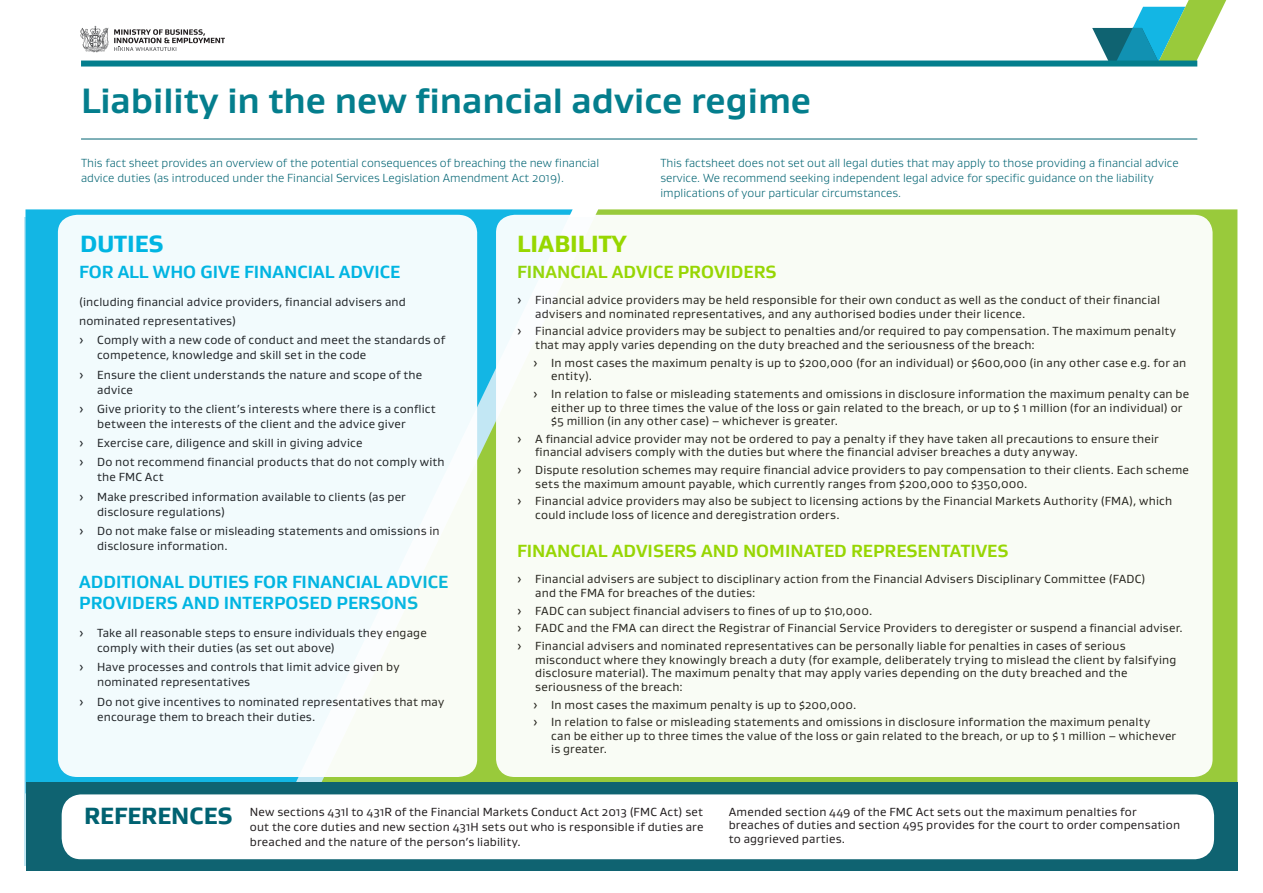
<style>
.page{position:relative;width:1263px;height:893px;background:#fff}
.page>*{position:absolute;margin:0;border:0;box-sizing:border-box;transform-origin:0 0}
.Section_Header_Gusta{font:700 36px "Gustan";color:#047e8d}
.Heading_1_Gustan{font:800 24px "Gustan";color:#006271}
.Heading_1_Gustan-2{font:800 24px "Gustan";color:#97d700}
.Heading_1_Gustan-3{font:800 24px "Gustan";color:#00b5e2}
.t1{font:700 18px/21px "Gustan";color:#00b5e2}
.t2{font:700 18px "Gustan";color:#97d700}
.Body_text_Gustan_bul{font:12px/13.5px "Gustan";letter-spacing:.015em;color:#231f20}
.Heading_1_Gustan-4{font:300 12px/15px "Gustan";color:#006372}
</style>
<div class="page">
<svg style="left:80px;top:26px;width:145px;height:27px"></svg>
<svg style="left:1092px;top:0;width:134px;height:62px"></svg>
<div style="left:26px;top:209px;width:290px;height:573px;background:#13b6e4"></div>
<svg style="left:316px;top:209px;width:921px;height:573px;background:#8fcb5f"></svg>
<div style="left:26px;top:782px;width:1211px;height:88px;background:#0f6371"></div>
<div style="left:62px;top:794px;width:1152px;height:65px;background:#fff"></div>
<div style="left:81px;top:61px;width:1116px;height:6px;background:#047e8d"></div>
<hr style="left:81px;top:139px;width:1116px;height:1px;background:#006372">
<div style="left:58px;top:215px;width:419px;height:562px;background:#f2fbfd;border-radius:19px"></div>
<div style="left:496px;top:215px;width:716px;height:562px;background:#f9fcf5;border-radius:18px"></div>
<p class="Section_Header_Gusta" style="left:81px;top:77px;width:732px">Liability in the new financial advice regime</p>
<p class="Heading_1_Gustan-4" style="left:81px;top:155px;width:520px">This fact sheet provides an overview of the potential consequences of breaching the new financial advice duties (as introduced under the Financial Services Legislation Amendment Act 2019).</p>
<p class="Heading_1_Gustan-4" style="left:660px;top:155px;width:520px">This factsheet does not set out all legal duties that may apply to those providing a financial advice service. We recommend seeking independent legal advice for specific guidance on the liability implications of your particular circumstances.</p>
<p class="Heading_1_Gustan-3" style="left:80px;top:228px;width:85px">DUTIES</p>
<p class="Heading_1_Gustan-2" style="left:517px;top:228px;width:111px">LIABILITY</p>
<h3 class="t1" style="left:79px;top:261px;width:323px">FOR ALL WHO GIVE FINANCIAL ADVICE</h3>
<p class="Body_text_Gustan_bul" style="left:79px;top:291px;width:367px;line-height:19.4px">(including financial advice providers, financial advisers and nominated representatives)<br>› Comply with a new code of conduct and meet the standards of</p>
<p class="Body_text_Gustan_bul" style="left:79px;top:345px;width:344px;line-height:19.4px;text-indent:18px">competence, knowledge and skill set in the code<br>› Ensure the client understands the nature and scope of the</p>
<p class="Body_text_Gustan_bul" style="left:79px;top:379px;width:358px;line-height:19.4px;text-indent:18px">advice<br>› Give priority to the client’s interests where there is a conflict</p>
<p class="Body_text_Gustan_bul" style="left:79px;top:414px;width:367px;line-height:19.4px;text-indent:18px">between the interests of the client and the advice giver<br>› Exercise care, diligence and skill in giving advice<br>› Do not recommend financial products that do not comply with</p>
<p class="Body_text_Gustan_bul" style="left:79px;top:467px;width:328px;line-height:19.4px;text-indent:18px">the FMC Act<br>› Make prescribed information available to clients (as per</p>
<p class="Body_text_Gustan_bul" style="left:79px;top:502px;width:362px;line-height:19.4px;text-indent:18px">disclosure regulations)<br>› Do not make false or misleading statements and omissions in</p>
<p class="Body_text_Gustan_bul" style="left:97px;top:539px;width:132px">disclosure information.</p>
<h3 class="t1" style="left:79px;top:571px;width:371px">ADDITIONAL DUTIES FOR FINANCIAL ADVICE<br>PROVIDERS AND INTERPOSED PERSONS</h3>
<p class="Body_text_Gustan_bul" style="left:97px;top:625px;width:331px;line-height:15px;text-indent:-18px">› Take all reasonable steps to ensure individuals they engage comply with their duties (as set out above)</p>
<p class="Body_text_Gustan_bul" style="left:97px;top:659px;width:304px;line-height:15px;text-indent:-18px">› Have processes and controls that limit advice given by nominated representatives</p>
<p class="Body_text_Gustan_bul" style="left:97px;top:694px;width:349px;line-height:15px;text-indent:-18px">› Do not give incentives to nominated representatives that may encourage them to breach their duties.</p>
<h3 class="t2" style="left:517px;top:260px;width:261px">FINANCIAL ADVICE PROVIDERS</h3>
<p class="Body_text_Gustan_bul" style="left:535px;top:293px;width:626px;text-indent:-18px">› Financial advice providers may be held responsible for their own conduct as well as the conduct of their financial advisers and nominated representatives, and any authorised bodies under their licence.</p>
<p class="Body_text_Gustan_bul" style="left:535px;top:324px;width:642px;text-indent:-18px">› Financial advice providers may be subject to penalties and/or required to pay compensation. The maximum penalty that may apply varies depending on the duty breached and the seriousness of the breach:</p>
<p class="Body_text_Gustan_bul" style="left:551px;top:355px;width:636px;text-indent:-18px">› In most cases the maximum penalty is up to $200,000 (for an individual) or $600,000 (in any other case e.g. for an entity).</p>
<p class="Body_text_Gustan_bul" style="left:551px;top:387px;width:639px;text-indent:-18px">› In relation to false or misleading statements and omissions in disclosure information the maximum penalty can be either up to three times the value of the loss or gain related to the breach, or up to $ 1 million (for an individual) or $5 million (in any other case) – whichever is greater.</p>
<p class="Body_text_Gustan_bul" style="left:535px;top:432px;width:625px;text-indent:-18px">› A financial advice provider may not be ordered to pay a penalty if they have taken all precautions to ensure their financial advisers comply with the duties but where the financial adviser breaches a duty anyway.</p>
<p class="Body_text_Gustan_bul" style="left:535px;top:463px;width:655px;text-indent:-18px">› Dispute resolution schemes may require financial advice providers to pay compensation to their clients. Each scheme sets the maximum amount payable, which currently ranges from $200,000 to $350,000.</p>
<p class="Body_text_Gustan_bul" style="left:535px;top:494px;width:638px;text-indent:-18px">› Financial advice providers may also be subject to licensing actions by the Financial Markets Authority (FMA), which could include loss of licence and deregistration orders.</p>
<h3 class="t2" style="left:517px;top:539px;width:493px">FINANCIAL ADVISERS AND NOMINATED REPRESENTATIVES</h3>
<p class="Body_text_Gustan_bul" style="left:535px;top:572px;width:612px;text-indent:-18px">› Financial advisers are subject to disciplinary action from the Financial Advisers Disciplinary Committee (FADC) and the FMA for breaches of the duties:</p>
<p class="Body_text_Gustan_bul" style="left:517px;top:601px;width:667px;line-height:17.9px">› FADC can subject financial advisers to fines of up to $10,000.<br>› FADC and the FMA can direct the Registrar of Financial Service Providers to deregister or suspend a financial adviser. › Financial advisers and nominated representatives can be personally liable for penalties in cases of serious</p>
<p class="Body_text_Gustan_bul" style="left:535px;top:652px;width:643px">misconduct where they knowingly breach a duty (for example, deliberately trying to mislead the client by falsifying disclosure material). The maximum penalty that may apply varies depending on the duty breached and the seriousness of the breach:</p>
<p class="Body_text_Gustan_bul" style="left:533px;top:695px;width:618px;line-height:17.9px">› In most cases the maximum penalty is up to $200,000.<br>› In relation to false or misleading statements and omissions in disclosure information the maximum penalty</p>
<p class="Body_text_Gustan_bul" style="left:551px;top:729px;width:626px">can be either up to three times the value of the loss or gain related to the breach, or up to $ 1 million – whichever is greater.</p>
<p class="Heading_1_Gustan" style="left:84px;top:799px;width:150px">REFERENCES</p>
<p class="Body_text_Gustan_bul" style="left:250px;top:804px;width:455px;line-height:15px;text-align:justify">New sections 431I to 431R of the Financial Markets Conduct Act 2013 (FMC Act) set out the core duties and new section 431H sets out who is responsible if duties are breached and the nature of the person’s liability.</p>
<p class="Body_text_Gustan_bul" style="left:729px;top:804px;width:453px">Amended section 449 of the FMC Act sets out the maximum penalties for breaches of duties and section 495 provides for the court to order compensation to aggrieved parties.</p>
</div>
